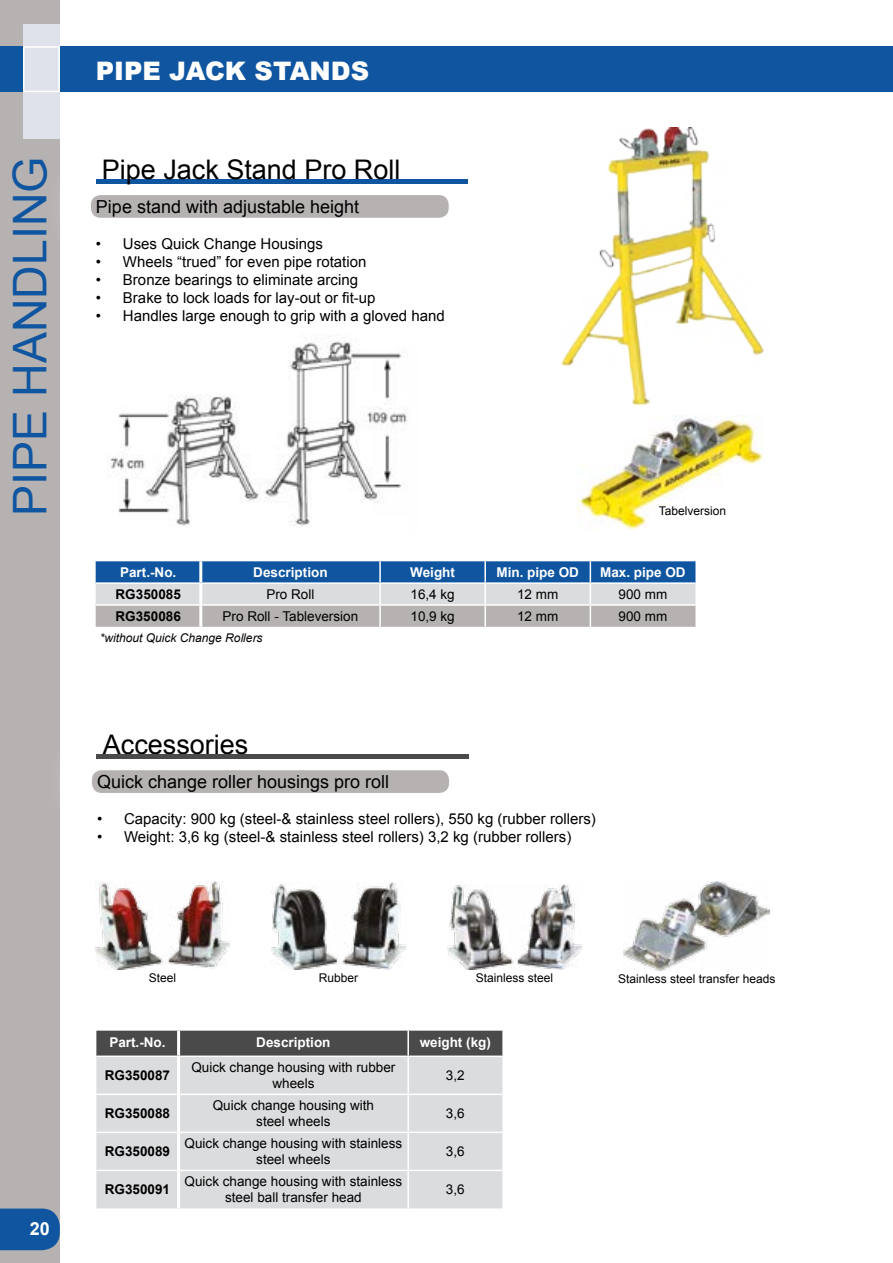
<style>
.page{position:relative;width:893px;height:1263px;background:#fff}
.page>*{position:absolute;margin:0;border:0;box-sizing:border-box;transform-origin:0 0}
.t1{font:46.5px "Arial";color:#0f55a0}
.t2{font:27px "Arial";color:#000}
.t3{font:900 25.5px "Arial";color:#fff}
.t4{font:18px "Arial";color:#000}
.t5{font:700 18px "Arial";color:#fff}
.t6{font:15px "Arial";color:#000}
.t7{font:13.5px/16.2px "Arial";color:#000;text-align:center}
.t8{font:700 13.5px "Arial";color:#fff}
.t9{font:700 13.5px "Arial";color:#000}
.t10{font:12px "Arial";color:#000}
.t11{font:italic 12px "Arial";color:#000}
</style>
<div class="page">
<div style="left:0;top:0;width:60px;height:1263px;background:#b6b2b1"></div>
<div style="left:0;top:46px;width:893px;height:46px;background:#0f55a0"></div>
<svg style="left:0;top:1208px;width:60px;height:42px;background:#1a5ba1"></svg>
<div style="left:23px;top:24px;width:37px;height:114px;background:#dfe1eb"></div>
<div style="left:23px;top:46px;width:37px;height:46px;border:2px solid #fff"></div>
<img style="left:578px;top:416px;width:186px;height:114px">
<img style="left:561px;top:128px;width:203px;height:278px">
<img style="left:110px;top:336px;width:298px;height:190px">
<div style="left:42px;top:144px;width:456px;height:123px;background:#fff"></div>
<div style="left:90px;top:194px;width:359px;height:25px;background:#b6b2b1;border-radius:10px"></div>
<div style="left:89px;top:194px;width:361px;height:25px;border:2px solid #fff;border-radius:10px"></div>
<div style="left:96px;top:179px;width:372px;height:5px;background:#0f55a0"></div>
<div style="left:43px;top:720px;width:454px;height:123px;background:#fff"></div>
<div style="left:91px;top:769px;width:359px;height:25px;background:#b6b2b1;border-radius:10px"></div>
<div style="left:90px;top:769px;width:360px;height:25px;border:2px solid #fff;border-radius:10px"></div>
<div style="left:97px;top:754px;width:372px;height:5px;background:#4a4a4a"></div>
<svg style="left:96px;top:561px;width:599px;height:66px;background:#8ea4bc"></svg>
<hr style="left:96px;top:582px;width:105px;height:2px;background:#fff">
<hr style="left:201px;top:582px;width:179px;height:2px;background:#fff">
<hr style="left:380px;top:582px;width:105px;height:2px;background:#fff">
<hr style="left:485px;top:582px;width:105px;height:2px;background:#fff">
<hr style="left:590px;top:582px;width:105px;height:2px;background:#fff">
<hr style="left:199px;top:561px;width:3px;height:21px;background:#fff">
<hr style="left:199px;top:584px;width:3px;height:21px;background:#fff">
<hr style="left:199px;top:605px;width:3px;height:22px;background:#fff">
<img style="left:96px;top:881px;width:133px;height:88px">
<img style="left:272px;top:882px;width:133px;height:87px">
<img style="left:448px;top:885px;width:133px;height:84px">
<img style="left:624px;top:881px;width:145px;height:89px">
<div style="left:96px;top:1031px;width:406px;height:24px;background:#4a4a4a"></div>
<div style="left:96px;top:1057px;width:406px;height:151px;background:#dbdcde"></div>
<hr style="left:407px;top:1031px;width:2px;height:24px;background:#fff">
<hr style="left:407px;top:1057px;width:2px;height:36px;background:#fff">
<hr style="left:96px;top:1093px;width:81px;height:2px;background:#fff">
<hr style="left:180px;top:1093px;width:228px;height:2px;background:#fff">
<hr style="left:408px;top:1093px;width:94px;height:2px;background:#fff">
<hr style="left:407px;top:1095px;width:2px;height:36px;background:#fff">
<hr style="left:96px;top:1131px;width:81px;height:2px;background:#fff">
<hr style="left:180px;top:1131px;width:228px;height:2px;background:#fff">
<hr style="left:408px;top:1131px;width:94px;height:2px;background:#fff">
<hr style="left:407px;top:1133px;width:2px;height:37px;background:#fff">
<hr style="left:96px;top:1170px;width:81px;height:1px;background:#fff">
<hr style="left:180px;top:1170px;width:228px;height:1px;background:#fff">
<hr style="left:408px;top:1170px;width:94px;height:1px;background:#fff">
<hr style="left:407px;top:1171px;width:2px;height:37px;background:#fff">
<hr style="left:177px;top:1031px;width:3px;height:24px;background:#fff">
<hr style="left:177px;top:1057px;width:3px;height:37px;background:#fff">
<hr style="left:177px;top:1094px;width:3px;height:38px;background:#fff">
<hr style="left:177px;top:1132px;width:3px;height:38px;background:#fff">
<hr style="left:177px;top:1170px;width:3px;height:38px;background:#fff">
<h3 class="t3" style="left:96px;top:53px;width:275px">PIPE JACK STANDS</h3>
<h1 class="t1" style="left:0;top:516px;width:361px;rotate:-90deg">PIPE HANDLING</h1>
<h2 class="t2" style="left:102px;top:152px;width:300px">Pipe Jack Stand Pro Roll</h2>
<p class="t4" style="left:96px;top:194px;width:265px">Pipe stand with adjustable height</p>
<p class="t6" style="left:96px;top:233px;width:229px">• Uses Quick Change Housings</p>
<p class="t6" style="left:96px;top:251px;width:272px">• Wheels “trued” for even pipe rotation</p>
<p class="t6" style="left:96px;top:269px;width:264px">• Bronze bearings to eliminate arcing</p>
<p class="t6" style="left:96px;top:287px;width:281px">• Brake to lock loads for lay-out or fit-up</p>
<p class="t6" style="left:96px;top:305px;width:350px">• Handles large enough to grip with a gloved hand</p>
<p class="t10" style="left:659px;top:503px;width:69px">Tabelversion</p>
<p class="t8" style="left:120px;top:563px;width:58px">Part.-No.</p>
<p class="t8" style="left:253px;top:563px;width:76px">Description</p>
<p class="t8" style="left:410px;top:563px;width:46px">Weight</p>
<p class="t8" style="left:496px;top:563px;width:84px">Min. pipe OD</p>
<p class="t8" style="left:600px;top:563px;width:87px">Max. pipe OD</p>
<p class="t9" style="left:116px;top:585px;width:67px">RG350085</p>
<p class="t7" style="left:266px;top:586px;width:50px">Pro Roll</p>
<p class="t7" style="left:410px;top:586px;width:46px">16,4 kg</p>
<p class="t7" style="left:517px;top:586px;width:43px">12 mm</p>
<p class="t7" style="left:618px;top:586px;width:50px">900 mm</p>
<p class="t9" style="left:116px;top:607px;width:67px">RG350086</p>
<p class="t7" style="left:223px;top:608px;width:137px">Pro Roll - Tableversion</p>
<p class="t7" style="left:410px;top:608px;width:46px">10,9 kg</p>
<p class="t7" style="left:517px;top:608px;width:43px">12 mm</p>
<p class="t7" style="left:618px;top:608px;width:50px">900 mm</p>
<p class="t11" style="left:100px;top:630px;width:164px">*without Quick Change Rollers</p>
<h2 class="t2" style="left:103px;top:727px;width:147px">Accessories</h2>
<p class="t4" style="left:97px;top:769px;width:294px">Quick change roller housings pro roll</p>
<p class="t6" style="left:97px;top:809px;width:500px">• Capacity: 900 kg (steel-&amp; stainless steel rollers), 550 kg (rubber rollers)</p>
<p class="t6" style="left:97px;top:827px;width:476px">• Weight: 3,6 kg (steel-&amp; stainless steel rollers) 3,2 kg (rubber rollers)</p>
<p class="t10" style="left:149px;top:970px;width:29px">Steel</p>
<p class="t10" style="left:319px;top:970px;width:41px">Rubber</p>
<p class="t10" style="left:476px;top:970px;width:79px">Stainless steel</p>
<p class="t10" style="left:618px;top:971px;width:159px">Stainless steel transfer heads</p>
<p class="t5" style="left:30px;top:1217px;width:22px">20</p>
<p class="t8" style="left:109px;top:1033px;width:58px">Part.-No.</p>
<p class="t8" style="left:256px;top:1033px;width:76px">Description</p>
<p class="t8" style="left:420px;top:1033px;width:73px">weight (kg)</p>
<p class="t9" style="left:105px;top:1066px;width:67px">RG350087</p>
<p class="t7" style="left:191px;top:1059px;width:206px">Quick change housing with rubber wheels</p>
<p class="t7" style="left:446px;top:1067px;width:20px">3,2</p>
<p class="t9" style="left:105px;top:1104px;width:67px">RG350088</p>
<p class="t7" style="left:213px;top:1097px;width:163px">Quick change housing with steel wheels</p>
<p class="t7" style="left:446px;top:1105px;width:20px">3,6</p>
<p class="t9" style="left:105px;top:1142px;width:67px">RG350089</p>
<p class="t7" style="left:185px;top:1135px;width:219px">Quick change housing with stainless steel wheels</p>
<p class="t7" style="left:446px;top:1143px;width:20px">3,6</p>
<p class="t9" style="left:105px;top:1180px;width:67px">RG350091</p>
<p class="t7" style="left:185px;top:1173px;width:219px">Quick change housing with stainless steel ball transfer head</p>
<p class="t7" style="left:446px;top:1181px;width:20px">3,6</p>
</div>
